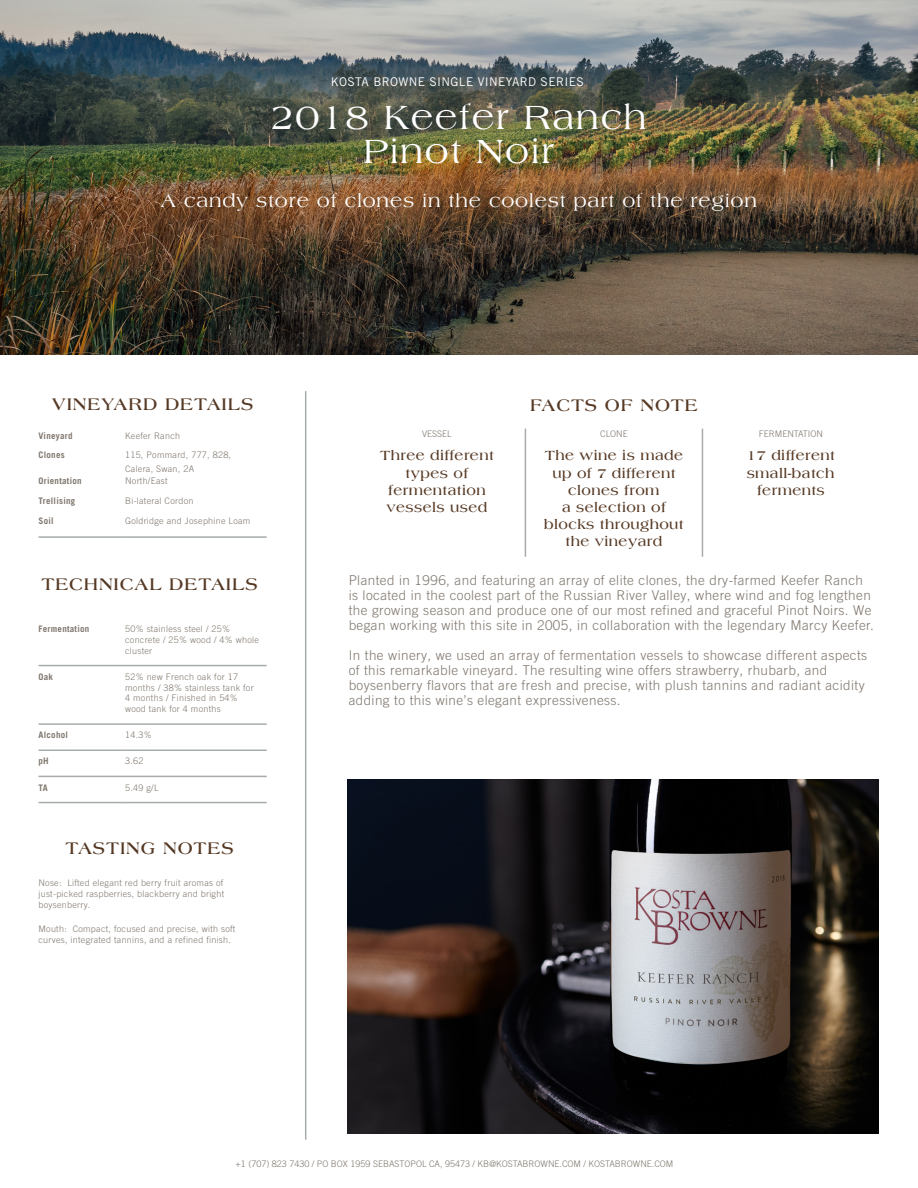
<style>
.page{position:relative;width:918px;height:1188px;background:#fff}
.page>*{position:absolute;margin:0;border:0;box-sizing:border-box;transform-origin:0 0}
.t1{font:36px/34.5px "Americana LT";letter-spacing:.04em;color:#fff;text-align:center}
.t2{font:19.5px "Americana LT";letter-spacing:.04em;color:#fff}
.t3{font:700 18px "Americana LT";letter-spacing:.05em;color:#563924}
.t4{font:700 14.25px/17.1px "Americana LT";letter-spacing:.03em;color:#563924;text-align:center}
.t5{font:300 13.5px/15px "Trade Gothic LT Pro";letter-spacing:.03em;color:#80776e}
.t6{font:12px "Trade Gothic LT Pro";letter-spacing:.03em;color:#fff}
.t7{font:300 9px/10.8px "Trade Gothic LT Pro";letter-spacing:.03em;color:#80776e}
.t8{font:300 9px "Trade Gothic LT Pro";color:#80776e}
.t9{font:700 9px "Trade Gothic LT Pro";letter-spacing:.03em;color:#80776e}
</style>
<div class="page">
<img style="left:0;top:0;width:918px;height:354px">
<img style="left:347px;top:779px;width:532px;height:355px">
<hr style="left:305px;top:391px;width:1px;height:749px;background:#a7abac">
<hr style="left:525px;top:438px;width:1px;height:119px;background:#a7abac">
<hr style="left:702px;top:438px;width:1px;height:119px;background:#a7abac">
<hr style="left:39px;top:536px;width:86px;height:2px;background:#a7abac">
<hr style="left:125px;top:536px;width:142px;height:2px;background:#a7abac">
<hr style="left:39px;top:665px;width:86px;height:1px;background:#a7abac">
<hr style="left:125px;top:665px;width:142px;height:1px;background:#a7abac">
<hr style="left:39px;top:723px;width:86px;height:2px;background:#a7abac">
<hr style="left:125px;top:723px;width:142px;height:2px;background:#a7abac">
<hr style="left:39px;top:750px;width:86px;height:1px;background:#a7abac">
<hr style="left:125px;top:750px;width:142px;height:1px;background:#a7abac">
<hr style="left:39px;top:776px;width:86px;height:1px;background:#a7abac">
<hr style="left:125px;top:776px;width:142px;height:1px;background:#a7abac">
<hr style="left:39px;top:802px;width:86px;height:1px;background:#a7abac">
<hr style="left:125px;top:802px;width:142px;height:1px;background:#a7abac">
<p class="t6" style="left:331px;top:75px;width:254px">KOSTA BROWNE SINGLE VINEYARD SERIES</p>
<h1 class="t1" style="left:271px;top:100px;width:377px">2018 Keefer Ranch<br>Pinot Noir</h1>
<h2 class="t2" style="left:161px;top:189px;width:598px">A candy store of clones in the coolest part of the region</h2>
<h3 class="t3" style="left:52px;top:394px;width:203px">VINEYARD DETAILS</h3>
<p class="t9" style="left:39px;top:430px;width:36px">Vineyard</p>
<p class="t7" style="left:125px;top:430px;width:56px">Keefer Ranch</p>
<p class="t9" style="left:39px;top:450px;width:28px">Clones</p>
<p class="t7" style="left:125px;top:448px;width:107px;line-height:13.5px">115, Pommard, 777, 828,<br>Calera, Swan, 2A</p>
<p class="t9" style="left:39px;top:476px;width:45px">Orientation</p>
<p class="t7" style="left:125px;top:476px;width:44px">North/East</p>
<p class="t9" style="left:39px;top:495px;width:38px">Trellising</p>
<p class="t7" style="left:125px;top:495px;width:70px">Bi-lateral Cordon</p>
<p class="t9" style="left:39px;top:515px;width:17px">Soil</p>
<p class="t7" style="left:125px;top:515px;width:127px">Goldridge and Josephine Loam</p>
<h3 class="t3" style="left:42px;top:574px;width:218px">TECHNICAL DETAILS</h3>
<p class="t9" style="left:39px;top:623px;width:52px">Fermentation</p>
<p class="t7" style="left:125px;top:623px;width:135px">50% stainless steel / 25% concrete / 25% wood / 4% whole cluster</p>
<p class="t9" style="left:39px;top:671px;width:16px">Oak</p>
<p class="t7" style="left:125px;top:671px;width:130px">52% new French oak for 17 months / 38% stainless tank for<br>4 months / Finished in 54% wood tank for 4 months</p>
<p class="t9" style="left:39px;top:730px;width:31px">Alcohol</p>
<p class="t7" style="left:125px;top:730px;width:28px">14.3%</p>
<p class="t9" style="left:39px;top:756px;width:12px">pH</p>
<p class="t7" style="left:125px;top:756px;width:20px">3.62</p>
<p class="t9" style="left:39px;top:782px;width:11px">TA</p>
<p class="t7" style="left:125px;top:782px;width:35px">5.49 g/L</p>
<h3 class="t3" style="left:65px;top:838px;width:170px">TASTING NOTES</h3>
<p class="t7" style="left:39px;top:878px;width:187px;text-align:justify">Nose: Lifted elegant red berry fruit aromas of just-picked raspberries, blackberry and bright boysenberry.</p>
<p class="t7" style="left:39px;top:924px;width:198px">Mouth: Compact, focused and precise, with soft curves, integrated tannins, and a refined finish.</p>
<h3 class="t3" style="left:530px;top:395px;width:169px">FACTS OF NOTE</h3>
<p class="t7" style="left:422px;top:428px;width:31px">VESSEL</p>
<p class="t7" style="left:600px;top:428px;width:29px">CLONE</p>
<p class="t8" style="left:759px;top:428px;width:66px">FERMENTATION</p>
<p class="t4" style="left:380px;top:447px;width:115px">Three different types of fermentation vessels used</p>
<p class="t4" style="left:544px;top:447px;width:141px">The wine is made up of 7 different clones from<br>a selection of blocks throughout the vineyard</p>
<p class="t4" style="left:747px;top:447px;width:90px">17 different small-batch ferments</p>
<p class="t5" style="left:349px;top:573px;width:527px">Planted in 1996, and featuring an array of elite clones, the dry-farmed Keefer Ranch is located in the coolest part of the Russian River Valley, where wind and fog lengthen the growing season and produce one of our most refined and graceful Pinot Noirs. We began working with this site in 2005, in collaboration with the legendary Marcy Keefer.</p>
<p class="t5" style="left:349px;top:648px;width:520px">In the winery, we used an array of fermentation vessels to showcase different aspects of this remarkable vineyard. The resulting wine offers strawberry, rhubarb, and boysenberry flavors that are fresh and precise, with plush tannins and radiant acidity adding to this wine’s elegant expressiveness.</p>
<p class="t8" style="left:236px;top:1159px;width:439px">+1 (707) 823 7430 / PO BOX 1959 SEBASTOPOL CA, 95473 / KB@KOSTABROWNE.COM / KOSTABROWNE.COM</p>
</div>
